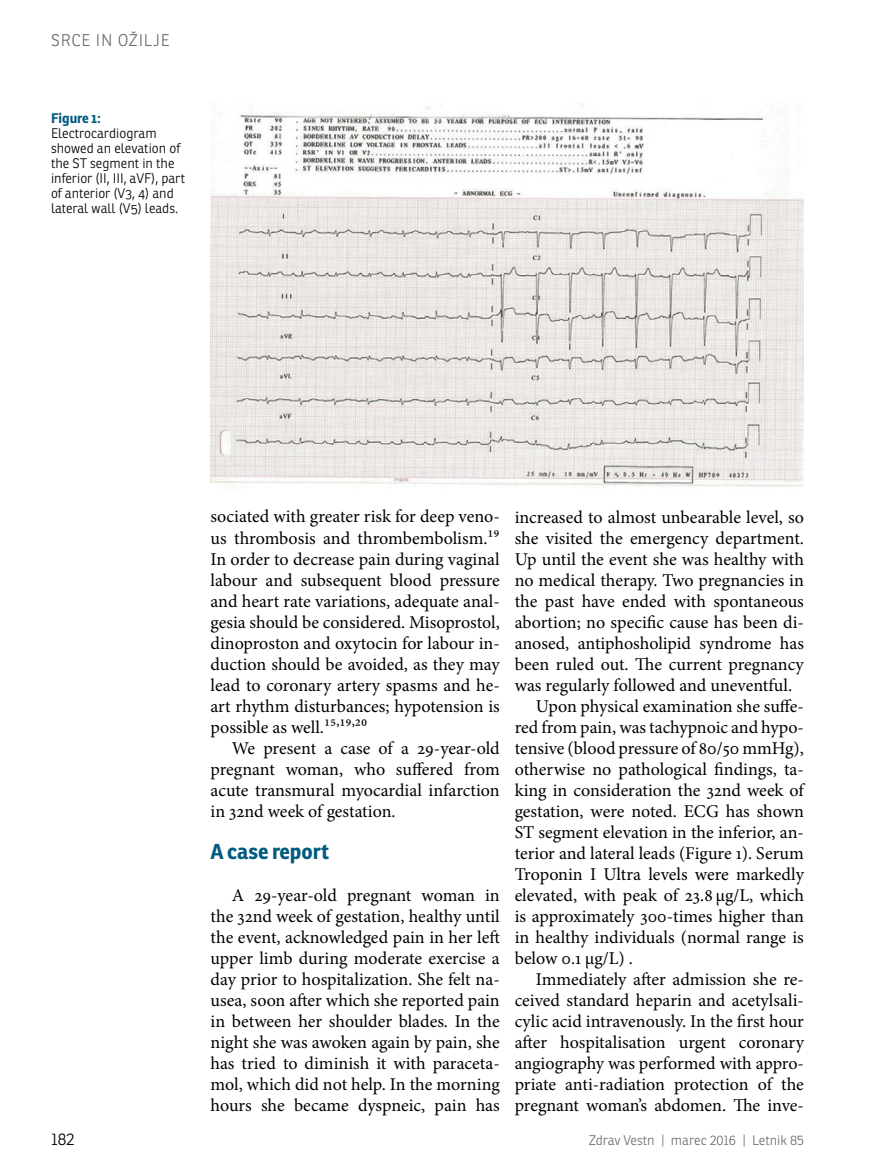
<style>
.page{position:relative;width:872px;height:1166px;background:#fff}
.page>*{position:absolute;margin:0;border:0;box-sizing:border-box;transform-origin:0 0}
.t1{font:700 21px "Ronnia";color:#005b7f}
.t2{font:18px/21px "Minion Pro";color:#000;text-align:justify}
.t3{font:300 16.5px "Ronnia";letter-spacing:.05em;color:#6d6e71}
.t4{font:300 16.5px "Ronnia";color:#000}
.t5{font:300 13.5px/15px "Ronnia";color:#000}
.t6{font:300 13.5px "Ronnia";letter-spacing:-.01em;color:#6d6e71}
.t7{font:700 13.5px "Ronnia";color:#005b7f}
</style>
<div class="page">
<img style="left:210px;top:104px;width:594px;height:383px">
<p class="t3" style="left:51px;top:30px;width:120px">Srce in ožilje</p>
<p class="t7" style="left:51px;top:110px;width:51px">Figure 1:</p>
<p class="t5" style="left:51px;top:126px;width:136px">Electrocardiogram showed an elevation of the ST segment in the inferior (II, III, aVF), part of anterior (V3, 4) and lateral wall (V5) leads.</p>
<p class="t2" style="left:210px;top:506px;width:291px">sociated with greater risk for deep veno&shy;us thrombosis and thrombembolism.19<br>In order to decrease pain during vaginal labour and subsequent blood pressure and heart rate variations, adequate anal&shy;gesia should be considered. Misoprostol, dinoproston and oxytocin for labour in&shy;duction should be avoided, as they may lead to coronary artery spasms and he&shy;art rhythm disturbances; hypotension is possible as well.15,19,20</p>
<p class="t2" style="left:210px;top:737px;width:291px;text-indent:21px">We present a case of a 29-year-old pregnant woman, who suffered from acute transmural myocardial infarction in 32nd week of gestation.</p>
<p class="t1" style="left:210px;top:837px;width:120px">A case report</p>
<p class="t2" style="left:210px;top:884px;width:291px;text-indent:21px">A 29-year-old pregnant woman in the 32nd week of gestation, healthy until the event, acknowledged pain in her left upper limb during moderate exercise a day prior to hospitalization. She felt na&shy;usea, soon after which she reported pain in between her shoulder blades. In the night she was awoken again by pain, she has tried to diminish it with paraceta&shy;mol, which did not help. In the morning hours she became dyspneic, pain has</p>
<p class="t2" style="left:514px;top:506px;width:291px">increased to almost unbearable level, so</p>
<p class="t2" style="left:514px;top:527px;width:291px">she visited the emergency department.</p>
<p class="t2" style="left:514px;top:548px;width:291px">Up until the event she was healthy with</p>
<p class="t2" style="left:514px;top:569px;width:291px">no medical therapy. Two pregnancies in</p>
<p class="t2" style="left:514px;top:590px;width:291px">the past have ended with spontaneous</p>
<p class="t2" style="left:514px;top:611px;width:291px">abortion; no specific cause has been di-</p>
<p class="t2" style="left:514px;top:632px;width:291px">anosed, antiphosholipid syndrome has</p>
<p class="t2" style="left:514px;top:653px;width:291px">been ruled out. The current pregnancy</p>
<p class="t2" style="left:514px;top:674px;width:279px">was regularly followed and uneventful.</p>
<p class="t2" style="left:536px;top:695px;width:269px">Upon physical examination she suffe-</p>
<p class="t2" style="left:514px;top:716px;width:291px">red from pain, was tachypnoic and hypo-</p>
<p class="t2" style="left:514px;top:737px;width:291px">tensive (blood pressure of 80/50 mmHg),</p>
<p class="t2" style="left:514px;top:758px;width:291px">otherwise no pathological findings, ta-</p>
<p class="t2" style="left:514px;top:779px;width:291px">king in consideration the 32nd week of</p>
<p class="t2" style="left:514px;top:800px;width:291px">gestation, were noted. ECG has shown</p>
<p class="t2" style="left:514px;top:821px;width:291px">ST segment elevation in the inferior, an-</p>
<p class="t2" style="left:514px;top:842px;width:291px">terior and lateral leads (Figure 1). Serum</p>
<p class="t2" style="left:514px;top:863px;width:291px">Troponin I Ultra levels were markedly</p>
<p class="t2" style="left:514px;top:884px;width:291px">elevated, with peak of 23.8 µg/L, which</p>
<p class="t2" style="left:514px;top:905px;width:291px">is approximately 300-times higher than</p>
<p class="t2" style="left:514px;top:926px;width:291px">in healthy individuals (normal range is</p>
<p class="t2" style="left:514px;top:947px;width:120px">below 0.1 µg/L) .</p>
<p class="t2" style="left:536px;top:968px;width:269px">Immediately after admission she re-</p>
<p class="t2" style="left:514px;top:989px;width:291px">ceived standard heparin and acetylsali-</p>
<p class="t2" style="left:514px;top:1010px;width:291px">cylic acid intravenously. In the first hour</p>
<p class="t2" style="left:514px;top:1031px;width:291px">after hospitalisation urgent coronary</p>
<p class="t2" style="left:514px;top:1052px;width:291px">angiography was performed with appro-</p>
<p class="t2" style="left:514px;top:1073px;width:291px">priate anti-radiation protection of the</p>
<p class="t2" style="left:514px;top:1094px;width:291px">pregnant woman’s abdomen. The inve-</p>
<p class="t4" style="left:51px;top:1128px;width:25px">182</p>
<p class="t6" style="left:589px;top:1131px;width:217px">Zdrav Vestn | marec 2016 | Letnik 85</p>
</div>
